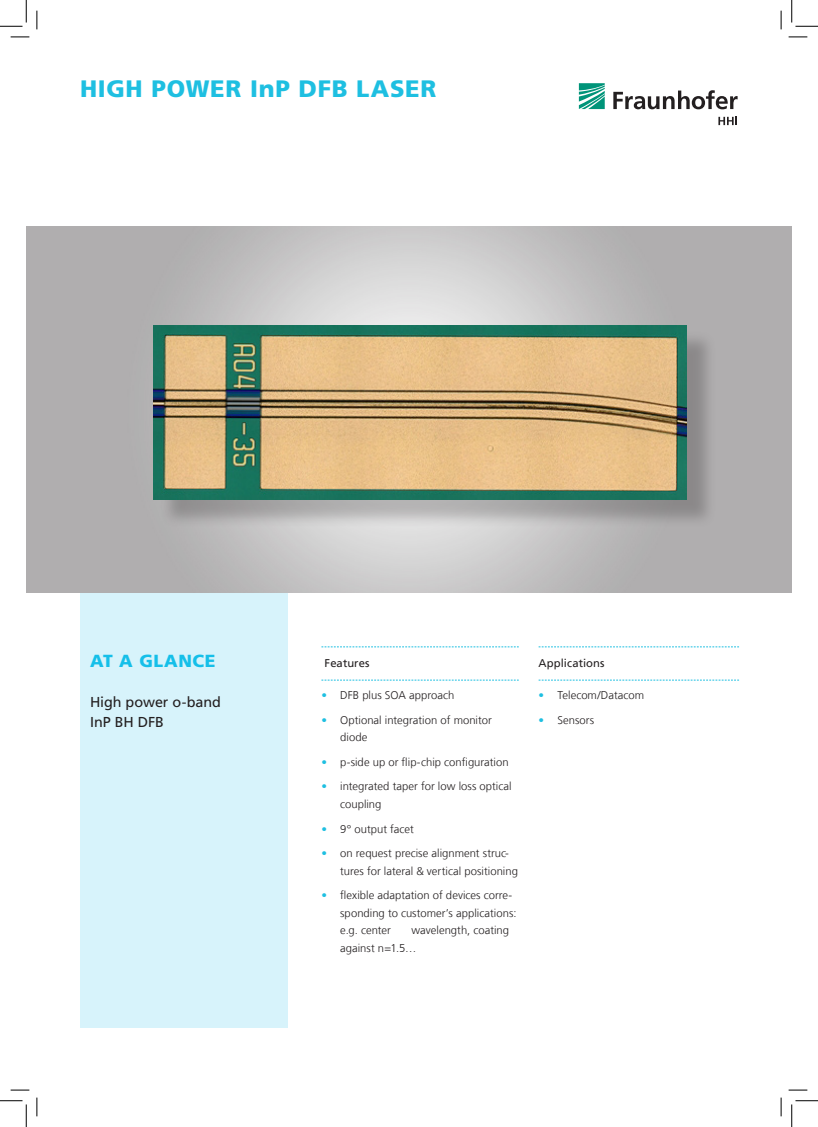
<style>
.page{position:relative;width:818px;height:1127px;background:#fff}
.page>*{position:absolute;margin:0;border:0;box-sizing:border-box;transform-origin:0 0}
._1_Standardüberschrift{font:900 23.75px "Frutiger LT Com";letter-spacing:.03em;color:#1ebfe1}
._1_Standardüberschrift-2{font:900 17.5px "Frutiger LT Com";letter-spacing:.03em;color:#15bfe9}
._3_Fließtext{font:14.38px "Frutiger LT Com";letter-spacing:-.005em;color:#231f20}
.t1{font:300 11.25px/17.5px "Frutiger LT Com";letter-spacing:.005em;color:#231f20}
._4_Zwischenüberschrift{font:11.25px "Frutiger LT Com";letter-spacing:.005em;color:#231f20}
.t2{font:300 11.25px "Frutiger LT Com";color:#1ebfe1}
</style>
<div class="page">
<div style="left:80px;top:257px;width:207px;height:770px;background:#d7f3fb"></div>
<img style="left:26px;top:226px;width:766px;height:366px">
<svg style="left:539px;top:646px;width:200px;height:1px"></svg>
<svg style="left:539px;top:679px;width:200px;height:1px"></svg>
<svg style="left:321px;top:646px;width:198px;height:1px"></svg>
<svg style="left:321px;top:679px;width:198px;height:1px"></svg>
<svg style="left:579px;top:83px;width:26px;height:26px"></svg>
<svg style="left:613px;top:90px;width:124px;height:19px"></svg>
<svg style="left:718px;top:117px;width:19px;height:8px"></svg>
<div style="left:160px;top:330px;width:557px;height:198px;background:#231f20;opacity:.26"></div>
<img style="left:153px;top:325px;width:534px;height:174px">
<svg style="left:11px;top:36px;width:18px;height:2px"></svg>
<svg style="left:788px;top:36px;width:19px;height:2px"></svg>
<svg style="left:11px;top:1089px;width:18px;height:1px"></svg>
<svg style="left:788px;top:1089px;width:19px;height:1px"></svg>
<svg style="left:36px;top:11px;width:2px;height:18px"></svg>
<svg style="left:36px;top:1097px;width:2px;height:18px"></svg>
<svg style="left:780px;top:11px;width:2px;height:18px"></svg>
<svg style="left:780px;top:1097px;width:2px;height:18px"></svg>
<svg style="left:0;top:0;width:27px;height:27px"></svg>
<svg style="left:0;top:1100px;width:27px;height:26px"></svg>
<svg style="left:791px;top:0;width:27px;height:27px"></svg>
<svg style="left:791px;top:1100px;width:27px;height:26px"></svg>
<p class="_1_Standardüberschrift" style="left:80px;top:75px;width:358px">HIGH POWER InP DFB LASER</p>
<p class="_1_Standardüberschrift-2" style="left:90px;top:650px;width:127px">AT A GLANCE</p>
<p class="_3_Fließtext" style="left:90px;top:693px;width:132px">High power o-band</p>
<p class="_3_Fließtext" style="left:90px;top:713px;width:75px">InP BH DFB</p>
<p class="_4_Zwischenüberschrift" style="left:325px;top:656px;width:47px">Features</p>
<p class="t1" style="left:340px;top:686px;width:116px">DFB plus SOA approach</p>
<p class="t2" style="left:321px;top:688px;width:7px">•</p>
<p class="t2" style="left:321px;top:713px;width:7px">•</p>
<p class="t2" style="left:321px;top:755px;width:7px">•</p>
<p class="t2" style="left:321px;top:779px;width:7px">•</p>
<p class="t2" style="left:321px;top:821px;width:7px">•</p>
<p class="t2" style="left:321px;top:846px;width:7px">•</p>
<p class="t2" style="left:321px;top:888px;width:7px">•</p>
<p class="t1" style="left:340px;top:711px;width:153px">Optional integration of monitor</p>
<p class="t1" style="left:340px;top:728px;width:29px">diode</p>
<p class="t1" style="left:340px;top:753px;width:170px">-p side up or flip-chip configuration</p>
<p class="t1" style="left:340px;top:777px;width:173px">integrated taper for low loss optical</p>
<p class="t1" style="left:340px;top:795px;width:43px">coupling</p>
<p class="t1" style="left:340px;top:819px;width:75px">9° output facet</p>
<p class="t1" style="left:340px;top:844px;width:170px">on request precise alignment struc-</p>
<p class="t1" style="left:340px;top:861px;width:179px">tures for lateral &amp; vertical positioning</p>
<p class="t1" style="left:340px;top:886px;width:174px">flexible adaptation of devices corre-</p>
<p class="t1" style="left:340px;top:904px;width:178px">sponding to customer s’ applications:</p>
<p class="t1" style="left:411px;top:921px;width:99px">wavelength, coating</p>
<p class="t1" style="left:340px;top:921px;width:78px">.g.e center against =n 1.5...</p>
<p class="_4_Zwischenüberschrift" style="left:539px;top:656px;width:68px">Applications</p>
<p class="t1" style="left:557px;top:686px;width:88px">Telecom/Datacom</p>
<p class="t2" style="left:539px;top:688px;width:7px">•</p>
<p class="t2" style="left:539px;top:713px;width:7px">•</p>
<p class="t1" style="left:557px;top:711px;width:38px">Sensors</p>
</div>
